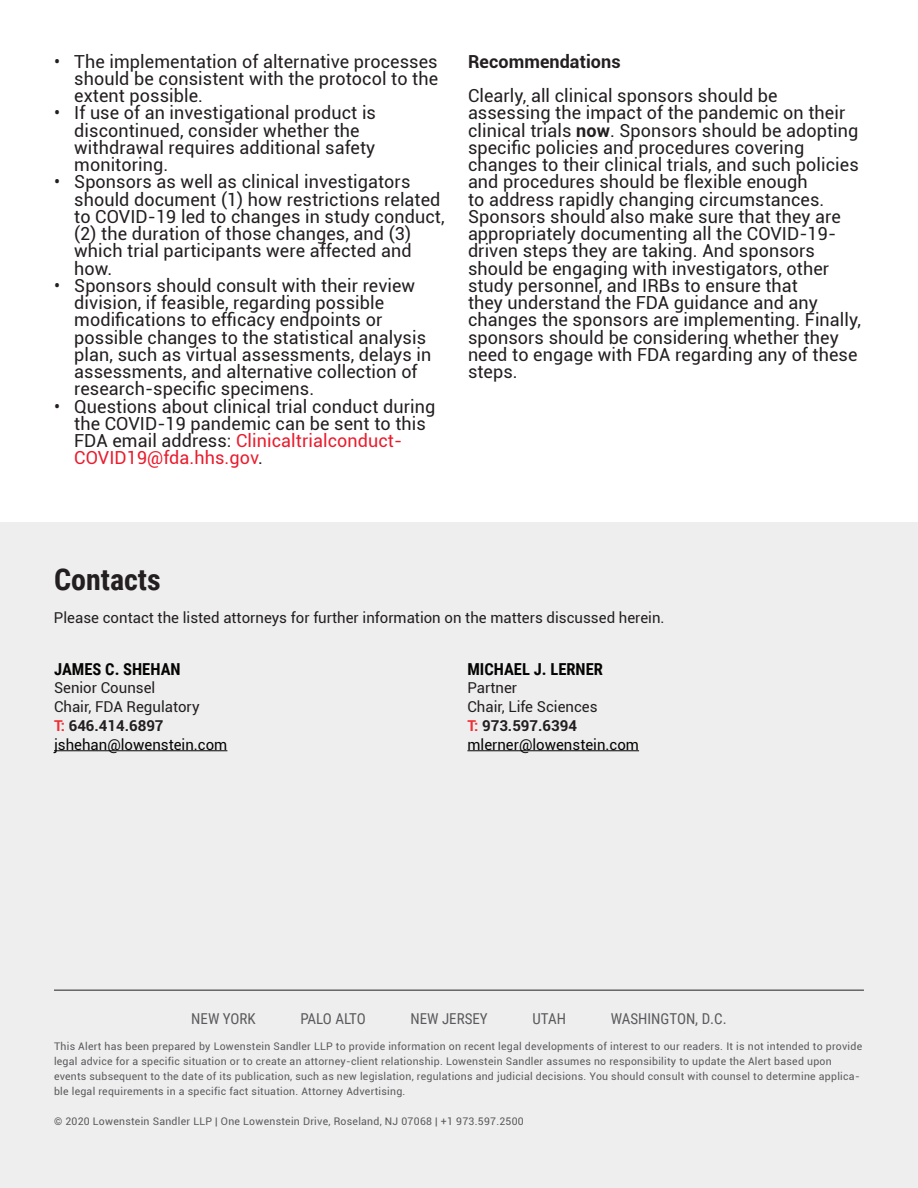
<style>
.page{position:relative;width:918px;height:1188px;background:#fff}
.page>*{position:absolute;margin:0;border:0;box-sizing:border-box;transform-origin:0 0}
.t1{font:700 30px "Roboto Condensed";color:#231f20}
.Body{font:18px/17.2px "Roboto";letter-spacing:.005em;color:#231f20}
.Body-2{font:700 18px "Roboto";letter-spacing:.005em;color:#231f20}
.Body-3{font:700 16.5px "Roboto Condensed";color:#040503}
.Body-4{font:15px/18.8px "Roboto";color:#231f20}
.Body-5{font:15px "Roboto";color:#040503}
.t2{font:15px "Roboto Condensed";color:#5a595b}
.t3{font:15px "Roboto Condensed";letter-spacing:-.025em;color:#5a595b}
.t4{font:10.5px/15px "Roboto";letter-spacing:.025em;color:#5a595b}
.s1{color:#ea1c2d}
.s2{font-weight:700}
.s3{font-weight:700;color:#ee3037}
</style>
<div class="page">
<div style="left:0;top:522px;width:918px;height:666px;background:#eeeeef"></div>
<hr style="left:467px;top:750px;width:172px;height:1px;background:#040503">
<hr style="left:54px;top:990px;width:810px;height:1px;background:#231f20">
<hr style="left:54px;top:750px;width:173px;height:1px;background:#040503">
<p class="Body" style="left:74px;top:52px;width:365px;text-align:justify;text-indent:-20px">• The implementation of alternative processes should be consistent with the protocol to the extent possible.</p>
<p class="Body" style="left:74px;top:104px;width:303px;text-indent:-20px">• If use of an investigational product is discontinued, consider whether the withdrawal requires additional safety monitoring.</p>
<p class="Body" style="left:74px;top:173px;width:372px;text-indent:-20px">• Sponsors as well as clinical investigators should document (1) how restrictions related to COVID-19 led to changes in study conduct, (2) the duration of those changes, and (3) which trial participants were affected and how.</p>
<p class="Body" style="left:74px;top:276px;width:359px;text-indent:-20px">• Sponsors should consult with their review division, if feasible, regarding possible modifications to efficacy endpoints or possible changes to the statistical analysis plan, such as virtual assessments, delays in assessments, and alternative collection of research-specific specimens.</p>
<p class="Body" style="left:74px;top:397px;width:362px;text-indent:-20px">• Questions about clinical trial conduct during the COVID-19 pandemic can be sent to this FDA email address: <span class="s1">Clinicaltrialconduct-COVID19@fda.hhs.gov</span>.</p>
<p class="Body-2" style="left:468px;top:48px;width:154px">Recommendations</p>
<p class="Body" style="left:468px;top:86px;width:394px">Clearly, all clinical sponsors should be assessing the impact of the pandemic on their clinical trials <span class="s2">now</span>. Sponsors should be adopting specific policies and procedures covering changes to their clinical trials, and such policies and procedures should be flexible enough<br>to address rapidly changing circumstances.<br>Sponsors should also make sure that they are appropriately documenting all the COVID-19- driven steps they are taking. And sponsors should be engaging with investigators, other study personnel, and IRBs to ensure that<br>they understand the FDA guidance and any changes the sponsors are implementing. Finally, sponsors should be considering whether they need to engage with FDA regarding any of these steps.</p>
<p class="t1" style="left:54px;top:558px;width:108px">Contacts</p>
<p class="Body-4" style="left:54px;top:608px;width:612px">Please contact the listed attorneys for further information on the matters discussed herein.</p>
<p class="Body-3" style="left:54px;top:657px;width:128px">JAMES C. SHEHAN</p>
<p class="Body-4" style="left:54px;top:678px;width:147px">Senior Counsel<br>Chair, FDA Regulatory<br><span class="s3">T:</span> <span class="s2">646.414.6897</span></p>
<p class="Body-5" style="left:54px;top:734px;width:175px">jshehan@lowenstein.com</p>
<p class="Body-3" style="left:467px;top:657px;width:137px">MICHAEL J. LERNER</p>
<p class="Body-4" style="left:467px;top:678px;width:132px">Partner<br>Chair, Life Sciences<br><span class="s3">T:</span> <span class="s2">973.597.6394</span></p>
<p class="Body-5" style="left:467px;top:734px;width:173px">mlerner@lowenstein.com</p>
<p class="t2" style="left:191px;top:1008px;width:66px">NEW YORK</p>
<p class="t3" style="left:300px;top:1008px;width:67px">PALO ALTO</p>
<p class="t2" style="left:410px;top:1008px;width:79px">NEW JERSEY</p>
<p class="t2" style="left:532px;top:1008px;width:35px">UTAH</p>
<p class="t2" style="left:611px;top:1008px;width:117px">WASHINGTON, D.C.</p>
<p class="t4" style="left:54px;top:1039px;width:810px">This Alert has been prepared by Lowenstein Sandler LLP to provide information on recent legal developments of interest to our readers. It is not intended to provide legal advice for a specific situation or to create an attorney-client relationship. Lowenstein Sandler assumes no responsibility to update the Alert based upon events subsequent to the date of its publication, such as new legislation, regulations and judicial decisions. You should consult with counsel to determine applica&shy;ble legal requirements in a specific fact situation. Attorney Advertising.</p>
<p class="t4" style="left:54px;top:1114px;width:471px">© 2020 Lowenstein Sandler LLP | One Lowenstein Drive, Roseland, NJ 07068 | +1 973.597.2500</p>
</div>
